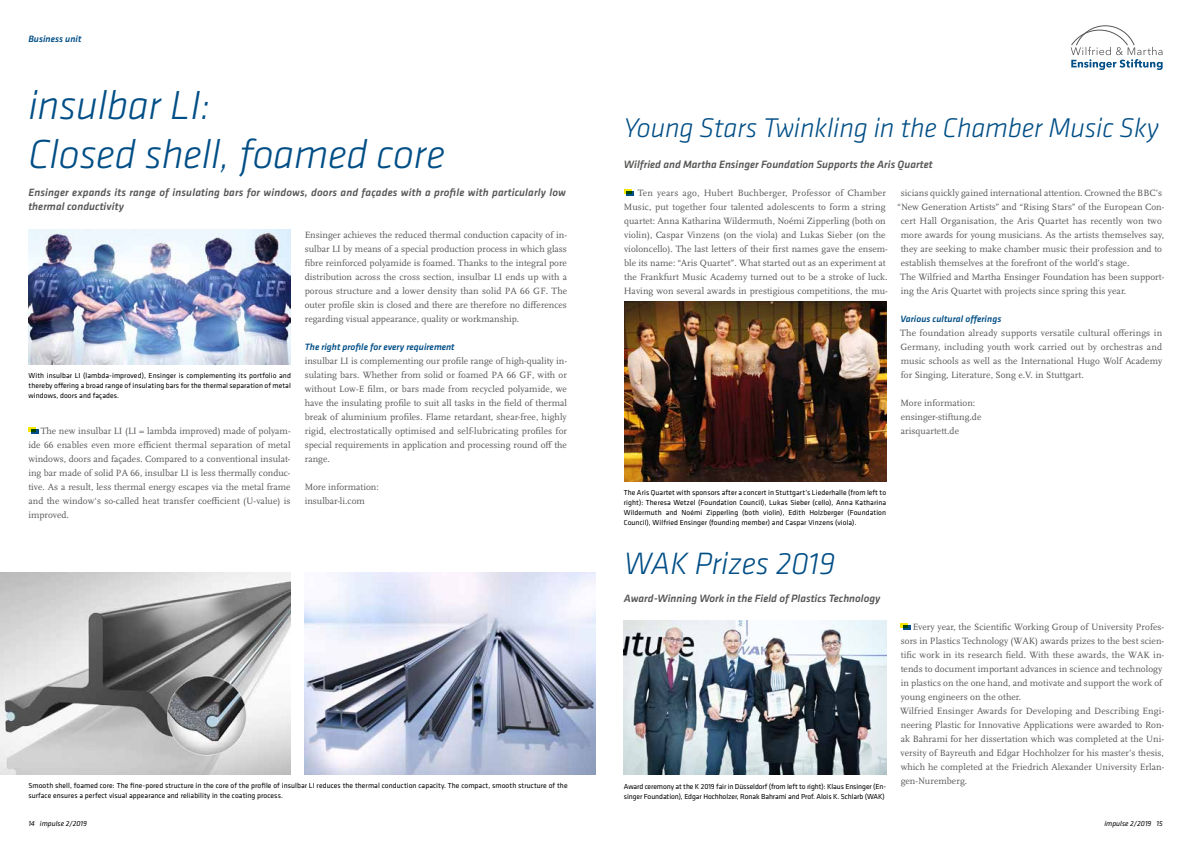
<style>
.page{position:relative;width:1191px;height:842px;background:#fff}
.page>*{position:absolute;margin:0;border:0;box-sizing:border-box;transform-origin:0 0}
.t1{font:italic 300 42px/49px "Klavika";letter-spacing:-.005em;color:#004e86}
.t2{font:italic 300 32px "Klavika";letter-spacing:-.005em;color:#004e86}
.t3{font:italic 300 28px "Klavika";letter-spacing:-.005em;color:#004e86}
.t4{font:italic 500 11px/14px "Klavika";letter-spacing:.005em;color:#575756}
.t5{font:9.5px/14px "Scala Pro";letter-spacing:.005em;color:#575756;text-align:justify}
.t6{font:italic 500 9.5px "Klavika";letter-spacing:.005em;color:#004e86}
.t7{font:7.5px/10px "Klavika";letter-spacing:.01em;color:#000;text-align:justify}
.t8{font:7.5px/10px "Klavika";letter-spacing:-.01em;color:#000}
.t9{font:italic 7.5px "Klavika";letter-spacing:.005em;color:#000}
</style>
<div class="page">
<img style="left:0;top:573px;width:291px;height:201px">
<img style="left:28px;top:230px;width:262px;height:134px">
<img style="left:624px;top:301px;width:262px;height:181px">
<img style="left:624px;top:620px;width:262px;height:154px">
<svg style="left:1070px;top:25px;width:92px;height:45px"></svg>
<img style="left:305px;top:573px;width:290px;height:201px">
<svg style="left:28px;top:428px;width:10px;height:6px"></svg>
<svg style="left:624px;top:190px;width:10px;height:6px"></svg>
<svg style="left:900px;top:624px;width:10px;height:6px"></svg>
<p class="t6" style="left:28px;top:32px;width:55px">Business unit</p>
<h1 class="t1" style="left:28px;top:80px;width:418px">insulbar LI:<br>Closed shell, foamed core</h1>
<p class="t4" style="left:28px;top:185px;width:539px">Ensinger expands its range of insulating bars for windows, doors and façades with a profile with particularly low thermal conductivity</p>
<p class="t7" style="left:29px;top:370px;width:264px">With insulbar LI (lambda-improved), Ensinger is complementing its portfolio and thereby offering a broad range of insulating bars for the thermal separation of metal windows, doors and façades.</p>
<p class="t5" style="left:28px;top:424px;width:264px;text-indent:12px">The new insulbar LI (LI = lambda improved) made of polyam&shy;ide 66 enables even more efficient thermal separation of metal windows, doors and façades. Compared to a conventional insulat&shy;ing bar made of solid PA 66, insulbar LI is less thermally conduc&shy;tive. As a result, less thermal energy escapes via the metal frame and the window's so-called heat transfer coefficient (U-value) is improved.</p>
<p class="t5" style="left:305px;top:228px;width:264px">Ensinger achieves the reduced thermal conduction capacity of in&shy;sulbar LI by means of a special production process in which glass fibre reinforced polyamide is foamed. Thanks to the integral pore distribution across the cross section, insulbar LI ends up with a porous structure and a lower density than solid PA 66 GF. The outer profile skin is closed and there are therefore no differences regarding visual appearance, quality or workmanship.</p>
<p class="t6" style="left:305px;top:341px;width:151px">The right profile for every requirement</p>
<p class="t5" style="left:305px;top:354px;width:264px">insulbar LI is complementing our profile range of high-quality in&shy;sulating bars. Whether from solid or foamed PA 66 GF, with or without Low-E film, or bars made from recycled polyamide, we have the insulating profile to suit all tasks in the field of thermal break of aluminium profiles. Flame retardant, shear-free, highly rigid, electrostatically optimised and self-lubricating profiles for special requirements in application and processing round off the range.</p>
<p class="t5" style="left:305px;top:480px;width:76px">More information: insulbar-li.com</p>
<p class="t7" style="left:28px;top:780px;width:541px">Smooth shell, foamed core: The fine-pored structure in the core of the profile of insulbar LI reduces the thermal conduction capacity. The compact, smooth structure of the surface ensures a perfect visual appearance and reliability in the coating process.</p>
<h3 class="t3" style="left:624px;top:111px;width:536px">Young Stars Twinkling in the Chamber Music Sky</h3>
<p class="t4" style="left:624px;top:157px;width:310px">Wilfried and Martha Ensinger Foundation Supports the Aris Quartet</p>
<p class="t5" style="left:624px;top:186px;width:265px;text-align:left;text-indent:14px">Ten years ago, Hubert Buchberger, Professor of Chamber Music, put together four talented adolescents to form a string quartet: Anna Katharina Wildermuth, Noémi Zipperling (both on violin), Caspar Vinzens (on the viola) and Lukas Sieber (on the violoncello). The last letters of their first names gave the ensem&shy;ble its name: “Aris Quartet”. What started out as an experiment at the Frankfurt Music Academy turned out to be a stroke of luck.<br>Having won several awards in prestigious competitions, the mu-</p>
<p class="t5" style="left:900px;top:186px;width:263px">sicians quickly gained international attention. Crowned the BBC’s</p>
<p class="t5" style="left:897px;top:200px;width:269px">“New Generation Artists” and “Rising Stars” of the European Con-</p>
<p class="t5" style="left:900px;top:214px;width:263px">cert Hall Organisation, the Aris Quartet has recently won two</p>
<p class="t5" style="left:900px;top:228px;width:265px">more awards for young musicians. As the artists themselves say,</p>
<p class="t5" style="left:900px;top:242px;width:263px">they are seeking to make chamber music their profession and to</p>
<p class="t5" style="left:900px;top:256px;width:230px">establish themselves at the forefront of the world’s stage.</p>
<p class="t5" style="left:900px;top:270px;width:266px">The Wilfried and Martha Ensinger Foundation has been support-</p>
<p class="t5" style="left:900px;top:284px;width:227px">ing the Aris Quartet with projects since spring this year.</p>
<p class="t6" style="left:900px;top:313px;width:102px">Various cultural offerings</p>
<p class="t5" style="left:900px;top:326px;width:263px">The foundation already supports versatile cultural offerings in Germany, including youth work carried out by orchestras and music schools as well as the International Hugo Wolf Academy for Singing, Literature, Song e.V. in Stuttgart.</p>
<p class="t5" style="left:900px;top:396px;width:82px;text-align:left">More information: ensinger-stiftung.de arisquartett.de</p>
<p class="t7" style="left:624px;top:487px;width:264px">The Aris Quartet with sponsors after a concert in Stuttgart’s Liederhalle (from left to right): Theresa Wetzel (Foundation Council), Lukas Sieber (cello), Anna Katharina Wildermuth and Noémi Zipperling (both violin), Edith Holzberger (Foundation Council), Wilfried Ensinger (founding member) and Caspar Vinzens (viola).</p>
<h2 class="t2" style="left:624px;top:544px;width:213px">WAK Prizes 2019</h2>
<p class="t4" style="left:624px;top:591px;width:258px">Award-Winning Work in the Field of Plastics Technology</p>
<p class="t8" style="left:624px;top:781px;width:264px">Award ceremony at the K 2019 fair in Düsseldorf (from left to right): Klaus Ensinger (En&shy;singer Foundation), Edgar Hochholzer, Ronak Bahrami and Prof. Alois K. Schlarb (WAK)</p>
<p class="t5" style="left:900px;top:620px;width:266px;text-align:left;text-indent:13px">Every year, the Scientific Working Group of University Profes&shy;sors in Plastics Technology (WAK) awards prizes to the best scien&shy;tific work in its research field. With these awards, the WAK in&shy;tends to document important advances in science and technology in plastics on the one hand, and motivate and support the work of young engineers on the other.<br>Wilfried Ensinger Awards for Developing and Describing Engi&shy;neering Plastic for Innovative Applications were awarded to Ron&shy;ak Bahrami for her dissertation which was completed at the Uni&shy;versity of Bayreuth and Edgar Hochholzer for his master’s thesis, which he completed at the Friedrich Alexander University Erlan&shy;gen-Nuremberg.</p>
<p class="t9" style="left:28px;top:818px;width:60px">14 impulse 2/2019</p>
<p class="t9" style="left:1104px;top:818px;width:60px">impulse 2/2019 15</p>
</div>
